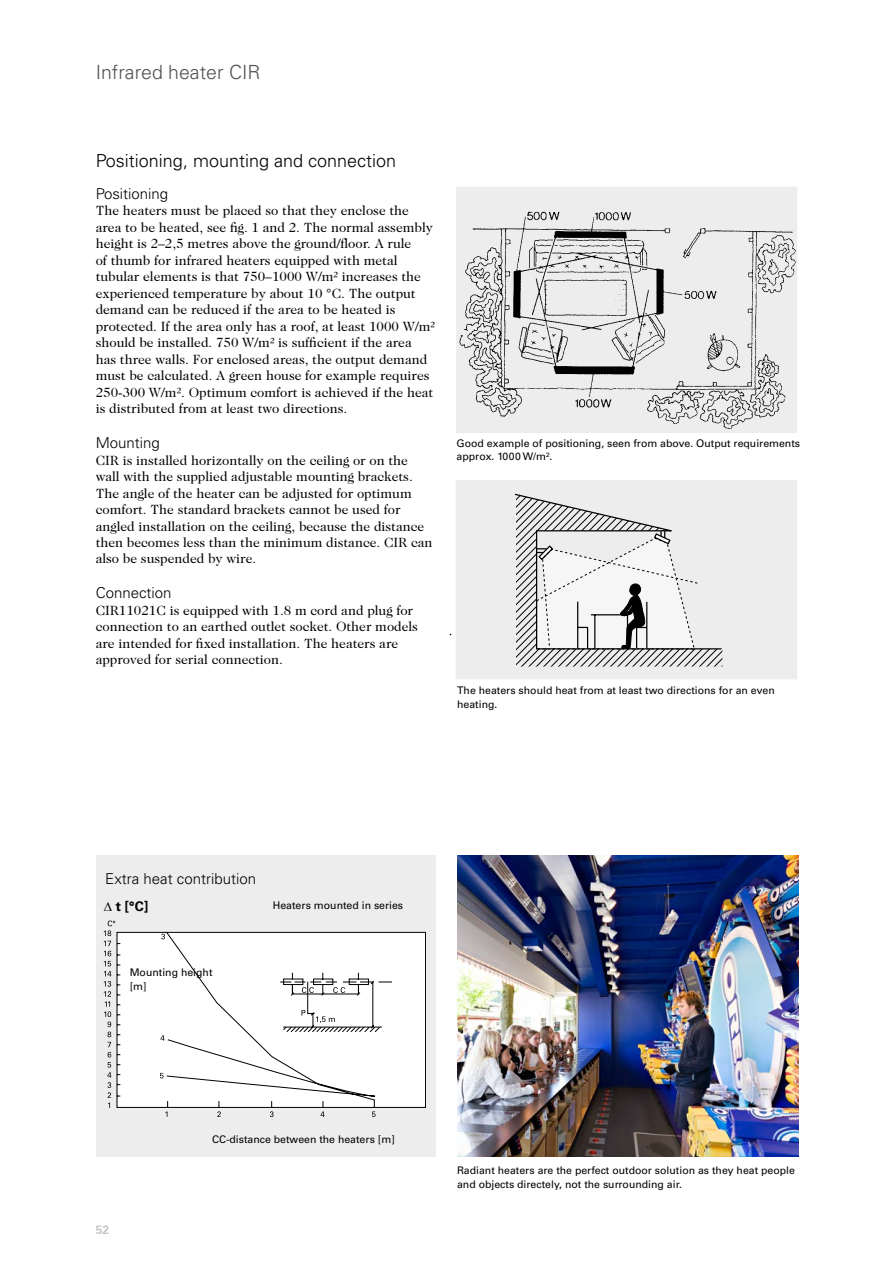
<style>
.page{position:relative;width:893px;height:1263px;background:#fff}
.page>*{position:absolute;margin:0;border:0;box-sizing:border-box;transform-origin:0 0}
.t1{font:300 19.5px "Univers";color:#525251}
.t2{font:300 18px "Univers";color:#000}
.t3{font:300 15px "Univers";color:#000}
.t4{font:13.5px/16.5px "Caslon Two Twenty Four";color:#000}
.t5{font:700 13.5px "Univers";color:#000}
.t6{font:700 12px "Univers";color:#c6c6c6}
.t7{font:10.5px/13.5px "Univers";color:#000}
</style>
<div class="page">
<img style="left:457px;top:855px;width:341px;height:302px">
<div style="left:96px;top:856px;width:340px;height:301px;background:#ededed"></div>
<div style="left:456px;top:186px;width:341px;height:247px;background:#ededed"></div>
<img style="left:459px;top:211px;width:338px;height:217px">
<div style="left:456px;top:480px;width:341px;height:199px;background:#ededed"></div>
<svg style="left:515px;top:494px;width:207px;height:172px"></svg>
<div style="left:116px;top:931px;width:310px;height:177px;background:#fff"></div>
<svg style="left:217px;top:1111px;width:4px;height:6px"></svg>
<svg style="left:270px;top:1111px;width:4px;height:6px"></svg>
<svg style="left:321px;top:1111px;width:4px;height:6px"></svg>
<svg style="left:372px;top:1111px;width:3px;height:6px"></svg>
<svg style="left:161px;top:934px;width:4px;height:5px"></svg>
<svg style="left:161px;top:1035px;width:4px;height:6px"></svg>
<svg style="left:160px;top:1073px;width:4px;height:5px"></svg>
<svg style="left:104px;top:920px;width:11px;height:188px"></svg>
<svg style="left:280px;top:972px;width:112px;height:61px;background:#e2e2e2"></svg>
<h1 class="t1" style="left:96px;top:61px;width:166px">Infrared heater CIR</h1>
<h2 class="t2" style="left:96px;top:150px;width:302px">Positioning, mounting and connection</h2>
<p class="t3" style="left:96px;top:185px;width:74px">Positioning</p>
<p class="t4" style="left:96px;top:202px;width:341px">The heaters must be placed so that they enclose the area to be heated, see fig. 1 and 2. The normal assembly height is 2–2,5 metres above the ground/floor. A rule<br>of thumb for infrared heaters equipped with metal tubular elements is that 750–1000 W/m² increases the experienced temperature by about 10 °C. The output demand can be reduced if the area to be heated is protected. If the area only has a roof, at least 1000 W/m² should be installed. 750 W/m² is sufficient if the area has three walls. For enclosed areas, the output demand must be calculated. A green house for example requires 250-300 W/m². Optimum comfort is achieved if the heat is distributed from at least two directions.</p>
<p class="t3" style="left:96px;top:434px;width:66px">Mounting</p>
<p class="t4" style="left:96px;top:451px;width:338px">CIR is installed horizontally on the ceiling or on the wall with the supplied adjustable mounting brackets.<br>The angle of the heater can be adjusted for optimum comfort. The standard brackets cannot be used for angled installation on the ceiling, because the distance then becomes less than the minimum distance. CIR can also be suspended by wire.</p>
<p class="t3" style="left:96px;top:584px;width:77px">Connection</p>
<p class="t4" style="left:96px;top:601px;width:324px">CIR11021C is equipped with 1.8 m cord and plug for connection to an earthed outlet socket. Other models are intended for fixed installation. The heaters are approved for serial connection.</p>
<p class="t7" style="left:457px;top:436px;width:345px">Good example of positioning, seen from above. Output requirements approx. 1000 W/m².</p>
<p class="t7" style="left:457px;top:684px;width:319px">The heaters should heat from at least two directions for an even heating.</p>
<p class="t3" style="left:105px;top:870px;width:152px">Extra heat contribution</p>
<p class="t5" style="left:104px;top:898px;width:46px">∆ t [°C]</p>
<p class="t7" style="left:273px;top:898px;width:132px">Heaters mounted in series</p>
<p class="t7" style="left:130px;top:965px;width:84px">Mounting height [m]</p>
<p class="t6" style="left:96px;top:1223px;width:15px">52</p>
<p class="t7" style="left:212px;top:1132px;width:184px">CC-distance between the heaters [m]</p>
<p class="t7" style="left:457px;top:1164px;width:339px">Radiant heaters are the perfect outdoor solution as they heat people and objects directely, not the surrounding air.</p>
</div>
